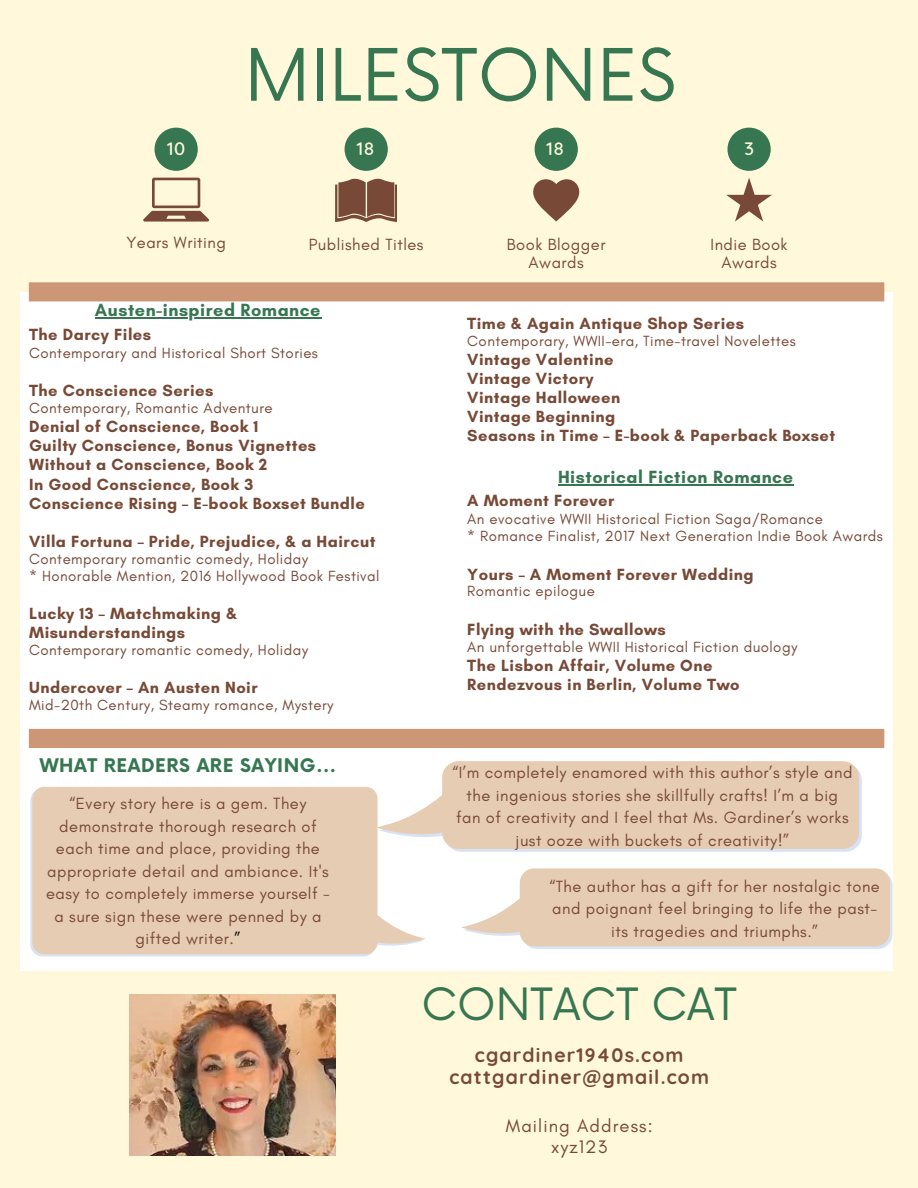
<style>
.page{position:relative;width:918px;height:1188px;background:#fff8da}
.page>*{position:absolute;margin:0;border:0;box-sizing:border-box;transform-origin:0 0}
.t1{font:70.35px "Now";color:#367752}
.t2{font:43.35px "Now";color:#367752}
.t3{font:700 19.5px/22.5px "Quicksand";letter-spacing:.06em;color:#774936;text-align:center}
.t4{font:18.45px/21.3px "Glacial Indifference";letter-spacing:.06em;color:#774936;text-align:center}
.t5{font:700 18.3px "Now";letter-spacing:.03em;color:#367752}
.t6{font:500 18.3px "Quicksand";color:#fff8da}
.t7{font:700 18px "Glacial Indifference";letter-spacing:.03em;color:#367752}
.t8{font:16.5px/22.5px "Glacial Indifference";letter-spacing:.03em;color:#774936;text-align:center}
.t9{font:700 16.5px/19.2px "Glacial Indifference";letter-spacing:.03em;color:#774936}
.t10{font:15px "Glacial Indifference";letter-spacing:.03em;color:#774936}
.s1{color:#000}
</style>
<div class="page">
<div style="left:20px;top:292px;width:873px;height:679px;background:#fff"></div>
<div style="left:29px;top:282px;width:855px;height:19px;background:#cd9777"></div>
<svg style="left:726px;top:178px;width:46px;height:43px"></svg>
<img style="left:129px;top:994px;width:206px;height:161px">
<svg style="left:533px;top:179px;width:46px;height:43px"></svg>
<svg style="left:335px;top:179px;width:62px;height:43px;background:#8b634f"></svg>
<svg style="left:143px;top:178px;width:66px;height:43px"></svg>
<hr style="left:95px;top:317px;width:226px;height:2px;background:#367752">
<div style="left:29px;top:729px;width:855px;height:19px;background:#cd9777"></div>
<svg style="left:426px;top:761px;width:436px;height:91px;background:#e6ceb7"></svg>
<svg style="left:461px;top:868px;width:431px;height:81px;background:#e8d2bd"></svg>
<svg style="left:32px;top:787px;width:394px;height:167px;background:#e8d1ba"></svg>
<div style="left:155px;top:128px;width:43px;height:43px;background:#367752;border-radius:50%"></div>
<div style="left:345px;top:128px;width:43px;height:43px;background:#367752;border-radius:50%"></div>
<div style="left:535px;top:128px;width:43px;height:43px;background:#367752;border-radius:50%"></div>
<div style="left:727px;top:128px;width:44px;height:43px;background:#367752;border-radius:50%"></div>
<hr style="left:558px;top:484px;width:236px;height:1px;background:#367752">
<p class="t1" style="left:245px;top:36px;width:433px">MILESTONES</p>
<p class="t6" style="left:167px;top:137px;width:20px">10</p>
<p class="t6" style="left:357px;top:137px;width:19px">18</p>
<p class="t6" style="left:547px;top:137px;width:19px">18</p>
<p class="t6" style="left:745px;top:136px;width:11px">3</p>
<p class="t8" style="left:126px;top:231px;width:101px">Years Writing</p>
<p class="t8" style="left:309px;top:233px;width:116px">Published Titles</p>
<p class="t8" style="left:507px;top:235px;width:100px;line-height:18px">Book Blogger<br>Awards</p>
<p class="t8" style="left:711px;top:235px;width:79px;line-height:18px">Indie Book<br>Awards</p>
<p class="t7" style="left:95px;top:299px;width:227px">Austen-inspired Romance</p>
<p class="t9" style="left:29px;top:325px;width:124px">The Darcy Files</p>
<p class="t10" style="left:29px;top:344px;width:290px">Contemporary and Historical Short Stories</p>
<p class="t9" style="left:29px;top:381px;width:186px">The Conscience Series</p>
<p class="t10" style="left:29px;top:399px;width:245px">Contemporary, Romantic Adventure</p>
<p class="t9" style="left:29px;top:417px;width:231px">Denial of Conscience, Book 1</p>
<p class="t9" style="left:29px;top:436px;width:289px">Guilty Conscience, Bonus Vignettes</p>
<p class="t9" style="left:29px;top:455px;width:240px">Without a Conscience, Book 2</p>
<p class="t9" style="left:29px;top:474px;width:226px">In Good Conscience, Book 3</p>
<p class="t9" style="left:29px;top:493px;width:337px">Conscience Rising – E-book Boxset Bundle</p>
<p class="t9" style="left:29px;top:532px;width:348px">Villa Fortuna – Pride, Prejudice, &amp; a Haircut</p>
<p class="t10" style="left:29px;top:550px;width:280px">Contemporary romantic comedy, Holiday</p>
<p class="t10" style="left:29px;top:566px;width:352px">* Honorable Mention, 2016 Hollywood Book Festival</p>
<p class="t9" style="left:29px;top:604px;width:209px">Lucky 13 – Matchmaking &amp;<br>Misunderstandings</p>
<p class="t10" style="left:29px;top:641px;width:280px">Contemporary romantic comedy, Holiday</p>
<p class="t9" style="left:29px;top:678px;width:230px">Undercover – An Austen Noir</p>
<p class="t10" style="left:29px;top:696px;width:306px">Mid-20th Century, Steamy romance, Mystery</p>
<p class="t5" style="left:40px;top:756px;width:298px">WHAT READERS ARE SAYING...</p>
<p class="t8" style="left:46px;top:792px;width:285px">“Every story here is a gem. They demonstrate thorough research of each time and place, providing the appropriate detail and ambiance. It's easy to completely immerse yourself - a sure sign these were penned by a gifted writer.<span class="s1">”</span></p>
<p class="t9" style="left:467px;top:313px;width:278px">Time &amp; Again Antique Shop Series</p>
<p class="t10" style="left:467px;top:331px;width:330px">Contemporary, WWII-era, Time-travel Novelettes</p>
<p class="t9" style="left:467px;top:349px;width:148px">Vintage Valentine</p>
<p class="t9" style="left:467px;top:368px;width:128px">Vintage Victory</p>
<p class="t9" style="left:467px;top:388px;width:154px">Vintage Halloween</p>
<p class="t9" style="left:467px;top:407px;width:150px">Vintage Beginning</p>
<p class="t9" style="left:467px;top:426px;width:370px">Seasons in Time – E-book &amp; Paperback Boxset</p>
<p class="t7" style="left:558px;top:466px;width:236px">Historical Fiction Romance</p>
<p class="t9" style="left:467px;top:491px;width:149px">A Moment Forever</p>
<p class="t10" style="left:467px;top:510px;width:357px">An evocative WWII Historical Fiction Saga/Romance</p>
<p class="t10" style="left:467px;top:527px;width:417px">* Romance Finalist, 2017 Next Generation Indie Book Awards</p>
<p class="t9" style="left:467px;top:564px;width:288px">Yours – A Moment Forever Wedding</p>
<p class="t10" style="left:467px;top:582px;width:129px">Romantic epilogue</p>
<p class="t9" style="left:467px;top:619px;width:200px">Flying with the Swallows</p>
<p class="t10" style="left:467px;top:637px;width:332px">An unforgettable WWII Historical Fiction duology</p>
<p class="t9" style="left:467px;top:655px;width:247px">The Lisbon Affair, Volume One</p>
<p class="t9" style="left:467px;top:674px;width:274px">Rendezvous in Berlin, Volume Two</p>
<p class="t8" style="left:452px;top:761px;width:402px">“I’m completely enamored with this author’s style and the ingenious stories she skillfully crafts! I’m a big<br>fan of creativity and I feel that Ms. Gardiner’s works just ooze with buckets of creativity!”</p>
<p class="t8" style="left:549px;top:875px;width:332px">“The author has a gift for her nostalgic tone and poignant feel bringing to life the past&shy;its tragedies and triumphs.”</p>
<p class="t2" style="left:421px;top:980px;width:317px">CONTACT CAT</p>
<p class="t3" style="left:449px;top:1043px;width:261px">cgardiner1940s.com cattgardiner@gmail.com</p>
<p class="t4" style="left:506px;top:1115px;width:148px">Mailing Address: xyz123</p>
</div>
